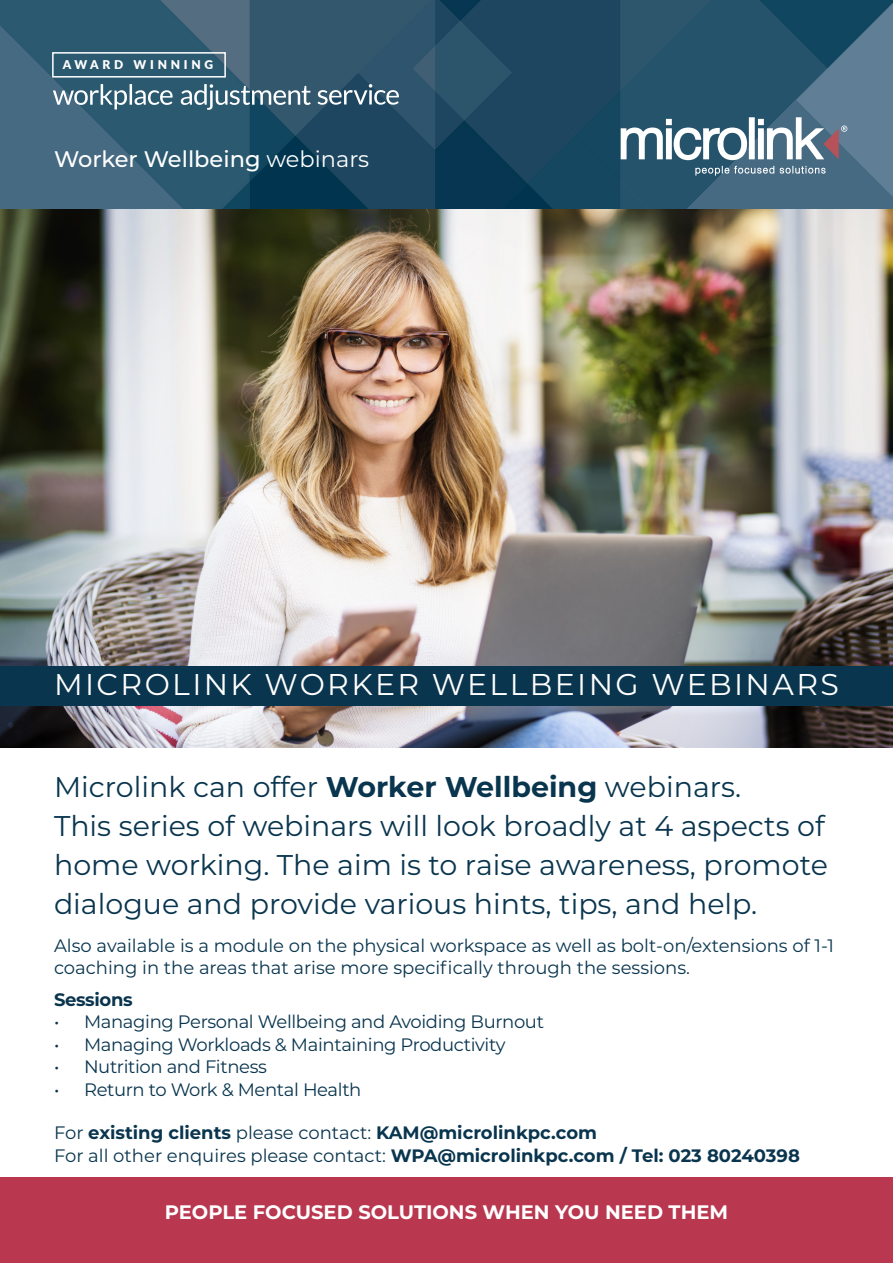
<style>
.page{position:relative;width:893px;height:1263px;background:#fff}
.page>*{position:absolute;margin:0;border:0;box-sizing:border-box;transform-origin:0 0}
.t1{font:30px "Montserrat";letter-spacing:.08em;color:#fff}
.t2{font:28.5px/39px "Montserrat";color:#09354e;text-align:justify}
.t3{font:500 22.5px "Montserrat";color:#fff}
.t4{font:700 19.5px "Montserrat";color:#fff}
.t5{font:18px/22.5px "Montserrat";color:#09354e}
.t6{font:18px "Montserrat";letter-spacing:-.02em;color:#09354e}
.t7{font:700 18px "Montserrat";color:#09354e}
.t8{font:700 18px "Montserrat";letter-spacing:-.02em;color:#09354e}
.t9{font:900 12px "Lato";letter-spacing:.31em;color:#fff}
.s1{font-weight:400}
.s2{font-weight:700}
</style>
<div class="page">
<img style="left:0;top:0;width:893px;height:747px">
<div style="left:0;top:666px;width:893px;height:40px;background:#09354e"></div>
<div style="left:0;top:1178px;width:893px;height:85px;background:#b93850"></div>
<svg style="left:317px;top:84px;width:82px;height:21px;background:#5f7c8e"></svg>
<svg style="left:181px;top:84px;width:130px;height:26px;background:#5e7f90"></svg>
<svg style="left:53px;top:84px;width:120px;height:26px;background:#5e8193"></svg>
<div style="left:52px;top:52px;width:174px;height:26px;border:2px solid #fff"></div>
<svg style="left:695px;top:166px;width:131px;height:10px"></svg>
<svg style="left:621px;top:117px;width:226px;height:43px"></svg>
<p class="t9" style="left:63px;top:56px;width:152px">AWARD WINNING</p>
<p class="t3" style="left:54px;top:143px;width:317px">Worker Wellbeing <span class="s1">webinars</span></p>
<p class="t1" style="left:54px;top:664px;width:786px">MICROLINK WORKER WELLBEING WEBINARS</p>
<p class="t2" style="left:54px;top:767px;width:689px">Microlink can offer <span class="s2">Worker Wellbeing</span> webinars.</p>
<p class="t2" style="left:54px;top:806px;width:775px">This series of webinars will look broadly at 4 aspects of home working. The aim is to raise awareness, promote dialogue and provide various hints, tips, and help.</p>
<p class="t5" style="left:54px;top:933px;width:782px">Also available is a module on the physical workspace as well as bolt-on/extensions of 1-1 coaching in the areas that arise more specifically through the sessions.</p>
<p class="t8" style="left:54px;top:986px;width:80px">Sessions</p>
<p class="t6" style="left:54px;top:1009px;width:491px">• Managing Personal Wellbeing and Avoiding Burnout</p>
<p class="t6" style="left:54px;top:1032px;width:453px">• Managing Workloads &amp; Maintaining Productivity</p>
<p class="t6" style="left:54px;top:1054px;width:214px">• Nutrition and Fitness</p>
<p class="t6" style="left:54px;top:1077px;width:309px">• Return to Work &amp; Mental Health</p>
<p class="t7" style="left:54px;top:1120px;width:544px"><span class="s1">For</span> existing clients <span class="s1">please contact:</span> KAM@microlinkpc.com</p>
<p class="t7" style="left:54px;top:1142px;width:747px"><span class="s1">For all other enquires please contact:</span> WPA@microlinkpc.com / Tel: 023 80240398</p>
<p class="t4" style="left:165px;top:1198px;width:565px">PEOPLE FOCUSED SOLUTIONS WHEN YOU NEED THEM</p>
</div>
